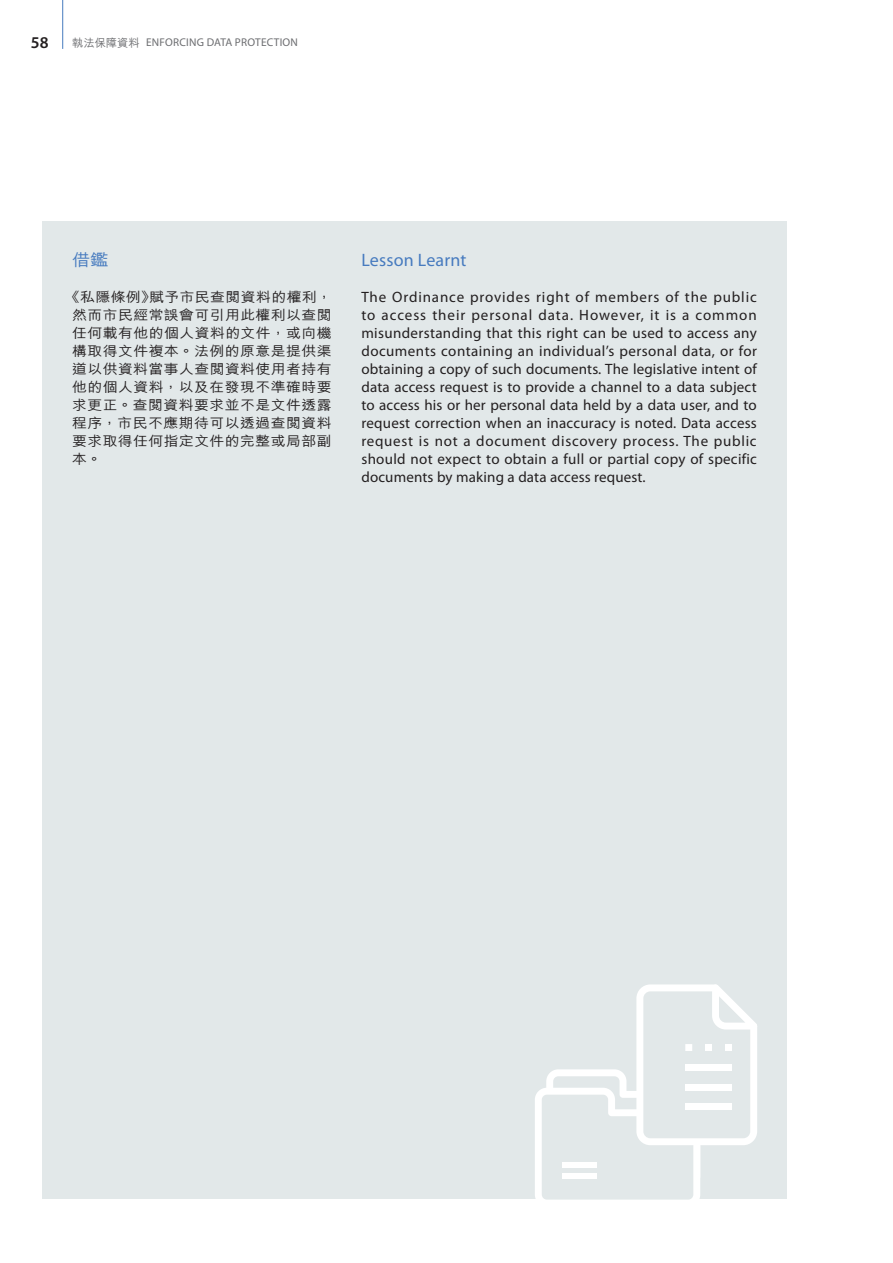
<style>
.page{position:relative;width:893px;height:1263px;background:#fff}
.page>*{position:absolute;margin:0;border:0;box-sizing:border-box;transform-origin:0 0}
.t1{font:18px "Myriad Pro";letter-spacing:.01em;color:#477bbf}
.t2{font:600 16.5px "Myriad Pro";color:#231f20}
.t3{font:500 16.5px "M Hei HK";color:#477bbf;scale:1.1 1}
.t4{font:15px/18px "Myriad Pro";letter-spacing:.01em;color:#231f20;text-align:justify}
.t5{font:500 13.5px/18px "M Hei HK";letter-spacing:.03em;color:#231f20;text-align:justify;scale:1.1 1}
.t6{font:11.25px "Myriad Pro";letter-spacing:.02em;color:#6c6d70}
.s1{font-family:"M Hei HK";font-weight:500}
</style>
<div class="page">
<div style="left:43px;top:221px;width:744px;height:978px;background:#e2e8e9"></div>
<svg style="left:535px;top:984px;width:222px;height:216px"></svg>
<div style="left:685px;top:1044px;width:7px;height:7px;background:#fff"></div>
<div style="left:705px;top:1044px;width:7px;height:7px;background:#fff"></div>
<div style="left:725px;top:1044px;width:6px;height:7px;background:#fff"></div>
<div style="left:685px;top:1064px;width:46px;height:7px;background:#fff"></div>
<div style="left:685px;top:1083px;width:46px;height:7px;background:#fff"></div>
<div style="left:685px;top:1103px;width:46px;height:7px;background:#fff"></div>
<hr style="left:62px;top:0;width:1px;height:49px;background:#477bbf">
<p class="t2" style="left:31px;top:32px;width:19px">58</p>
<p class="t6" style="left:72px;top:36px;width:227px"><span class="s1">執法保障資料</span> ENFORCING DATA PROTECTION</p>
<h2 class="t3" style="left:72px;top:248px;width:35px">借鑑</h2>
<p class="t5" style="left:72px;top:287px;width:237px;text-indent:-7px">《私隱條例》賦予市民查閱資料的權利，然而市民經常誤會可引用此權利以查閱任何載有他的個人資料的文件，或向機構取得文件複本。法例的原意是提供渠道以供資料當事人查閱資料使用者持有他的個人資料，以及在發現不準確時要求更正。查閱資料要求並不是文件透露程序，市民不應期待可以透過查閱資料要求取得任何指定文件的完整或局部副本。</p>
<h2 class="t1" style="left:361px;top:249px;width:107px">Lesson Learnt</h2>
<p class="t4" style="left:361px;top:288px;width:397px">The Ordinance provides right of members of the public to access their personal data. However, it is a common misunderstanding that this right can be used to access any documents containing an individual’s personal data, or for obtaining a copy of such documents. The legislative intent of data access request is to provide a channel to a data subject to access his or her personal data held by a data user, and to request correction when an inaccuracy is noted. Data access request is not a document discovery process. The public should not expect to obtain a full or partial copy of specific documents by making a data access request.</p>
</div>
